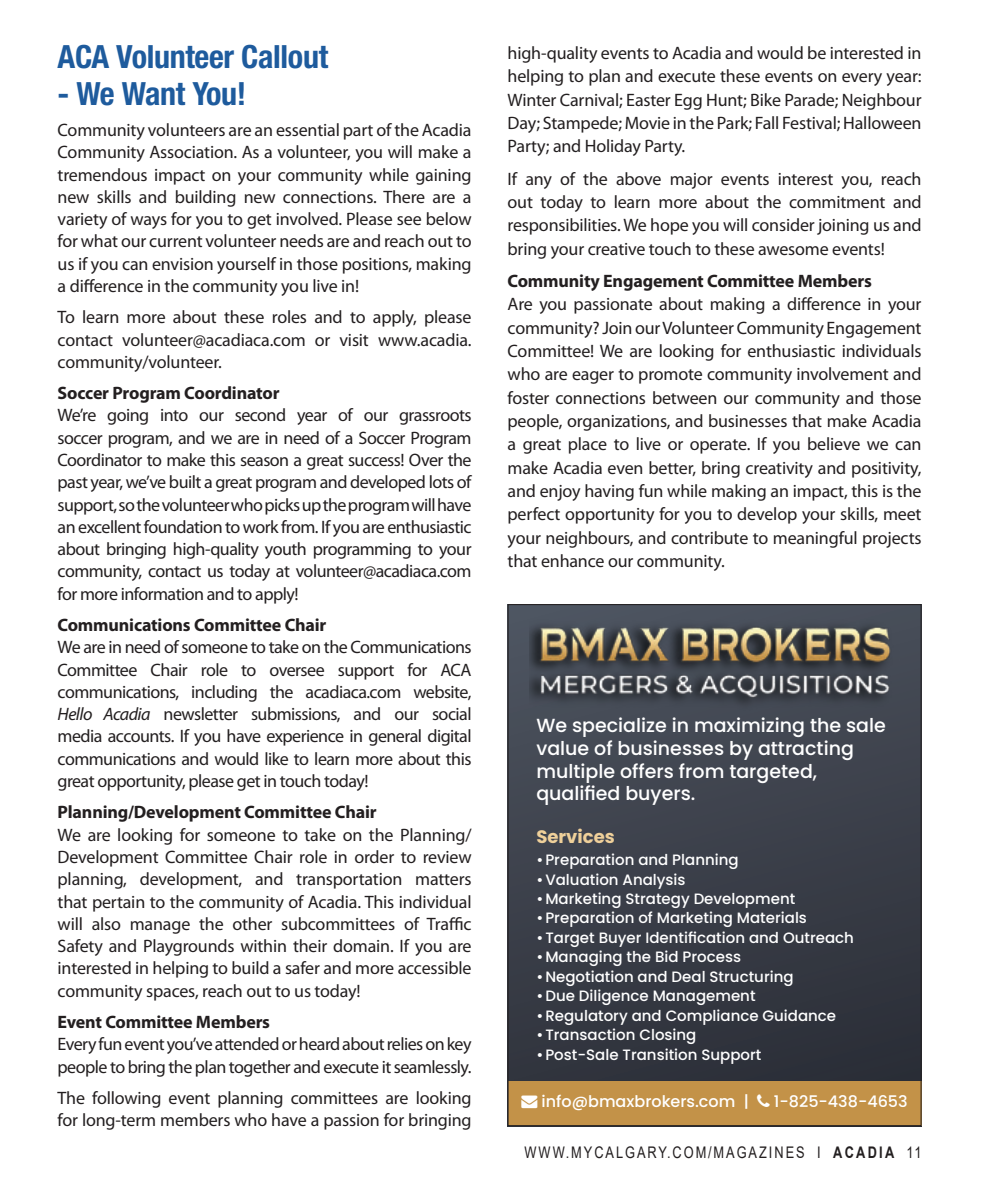
<style>
.page{position:relative;width:990px;height:1188px;background:#fff}
.page>*{position:absolute;margin:0;border:0;box-sizing:border-box;transform-origin:0 0}
.In_Around_title{font:700 condensed 32px "Helvetica Neue LT Std";letter-spacing:-.01em;color:#1e5b9d}
.t1{font:500 19px/22.8px "Poppins";color:#fff}
.Body_text{font:18px/22.2px "Myriad Pro";letter-spacing:-.01em;color:#231f20;text-align:justify}
.Body_text-2{font:700 18px "Myriad Pro";letter-spacing:-.01em;color:#231f20}
.Body_text-3{font:18px/22.2px "Myriad Pro";letter-spacing:-.03em;color:#231f20}
.t2{font:700 18px "Poppins";color:#efd09a}
.t3{font:16px "Arial";letter-spacing:.155em;color:#231f20;scale:.8 1}
.t4{font:500 16px "Poppins";color:#fff}
.t5{font:500 15px "Poppins";color:#fff}
.s1{font-style:italic}
.s2{font-weight:700}
</style>
<div class="page">
<div style="left:508px;top:604px;width:414px;height:522px;background:linear-gradient(to bottom,#4b515d,#2b2d36)"></div>
<div style="left:508px;top:1081px;width:414px;height:45px;background:#c39248"></div>
<img style="left:530px;top:616px;width:369px;height:96px">
<p class="In_Around_title" style="left:58px;top:38px;width:272px">ACA Volunteer Callout</p>
<p class="In_Around_title" style="left:58px;top:74px;width:190px">- We Want You!</p>
<p class="Body_text" style="left:58px;top:119px;width:416px">Community volunteers are an essential part of the Acadia Community Association. As a volunteer, you will make a tremendous impact on your community while gaining new skills and building new connections. There are a variety of ways for you to get involved. Please see below for what our current volunteer needs are and reach out to us if you can envision yourself in those positions, making a difference in the community you live in!</p>
<p class="Body_text" style="left:58px;top:306px;width:416px">To learn more about these roles and to apply, please contact volunteer@acadiaca.com or visit www.acadia. community/volunteer.</p>
<p class="Body_text-2" style="left:58px;top:381px;width:224px">Soccer Program Coordinator</p>
<p class="Body_text" style="left:58px;top:404px;width:416px">We’re going into our second year of our grassroots soccer program, and we are in need of a Soccer Program Coordinator to make this season a great success! Over the past year, we’ve built a great program and developed lots of support, so the volunteer who picks up the program will have an excellent foundation to work from. If you are enthusiastic about bringing high-quality youth programming to your community, contact us today at volunteer@acadiaca.com for more information and to apply!</p>
<p class="Body_text-2" style="left:58px;top:613px;width:270px">Communications Committee Chair</p>
<p class="Body_text" style="left:58px;top:636px;width:416px">We are in need of someone to take on the Communications Committee Chair role to oversee support for ACA communications, including the acadiaca.com website, <span class="s1">Hello Acadia</span> newsletter submissions, and our social media accounts. If you have experience in general digital communications and would like to learn more about this great opportunity, please get in touch today!</p>
<p class="Body_text-2" style="left:58px;top:801px;width:321px">Planning/Development Committee Chair</p>
<p class="Body_text" style="left:58px;top:823px;width:416px">We are looking for someone to take on the Planning/ Development Committee Chair role in order to review planning, development, and transportation matters that pertain to the community of Acadia. This individual will also manage the other subcommittees of Traffic Safety and Playgrounds within their domain. If you are interested in helping to build a safer and more accessible community spaces, reach out to us today!</p>
<p class="Body_text-2" style="left:58px;top:1010px;width:214px">Event Committee Members</p>
<p class="Body_text-3" style="left:58px;top:1033px;width:415px">Every fun event you’ve attended or heard about relies on key people to bring the plan together and execute it seamlessly.</p>
<p class="Body_text" style="left:58px;top:1086px;width:416px">The following event planning committees are looking for long-term members who have a passion for bringing</p>
<p class="Body_text" style="left:508px;top:41px;width:416px;line-height:23.4px">high-quality events to Acadia and would be interested in helping to plan and execute these events on every year:<br>Winter Carnival; Easter Egg Hunt; Bike Parade; Neighbour Day; Stampede; Movie in the Park; Fall Festival; Halloween Party; and Holiday Party.</p>
<p class="Body_text" style="left:508px;top:167px;width:416px;line-height:23.4px">If any of the above major events interest you, reach out today to learn more about the commitment and responsibilities. We hope you will consider joining us and bring your creative touch to these awesome events!</p>
<p class="Body_text-2" style="left:508px;top:269px;width:366px">Community Engagement Committee Members</p>
<p class="Body_text" style="left:508px;top:292px;width:416px;line-height:23.4px">Are you passionate about making a difference in your community? Join our Volunteer Community Engagement Committee! We are looking for enthusiastic individuals who are eager to promote community involvement and foster connections between our community and those people, organizations, and businesses that make Acadia a great place to live or operate. If you believe we can make Acadia even better, bring creativity and positivity, and enjoy having fun while making an impact, this is the perfect opportunity for you to develop your skills, meet your neighbours, and contribute to meaningful projects that enhance our community.</p>
<p class="t1" style="left:536px;top:714px;width:351px">We specialize in maximizing the sale value of businesses by attracting multiple offers from targeted, qualified buyers.</p>
<p class="t2" style="left:536px;top:826px;width:80px">Services</p>
<p class="t5" style="left:536px;top:851px;width:204px">•Preparation and Planning</p>
<p class="t5" style="left:536px;top:871px;width:151px">•Valuation Analysis</p>
<p class="t5" style="left:536px;top:890px;width:260px">•Marketing Strategy Development</p>
<p class="t5" style="left:536px;top:910px;width:272px">•Preparation of Marketing Materials</p>
<p class="t5" style="left:536px;top:929px;width:319px">•Target Buyer Identification and Outreach</p>
<p class="t5" style="left:536px;top:948px;width:206px">•Managing the Bid Process</p>
<p class="t5" style="left:536px;top:968px;width:259px">•Negotiation and Deal Structuring</p>
<p class="t5" style="left:536px;top:987px;width:221px">•Due Diligence Management</p>
<p class="t5" style="left:536px;top:1007px;width:301px">•Regulatory and Compliance Guidance</p>
<p class="t5" style="left:536px;top:1026px;width:162px">•Transaction Closing</p>
<p class="t5" style="left:536px;top:1046px;width:227px">•Post-Sale Transition Support</p>
<p class="t4" style="left:521px;top:1092px;width:229px">→ info@bmaxbrokers.com |</p>
<p class="t4" style="left:774px;top:1092px;width:135px">1-825-438-4653</p>
<p class="t3" style="left:525px;top:1141px;width:498px">WWW.MYCALGARY.COM/MAGAZINES I <span class="s2">ACADIA</span> 11</p>
</div>
